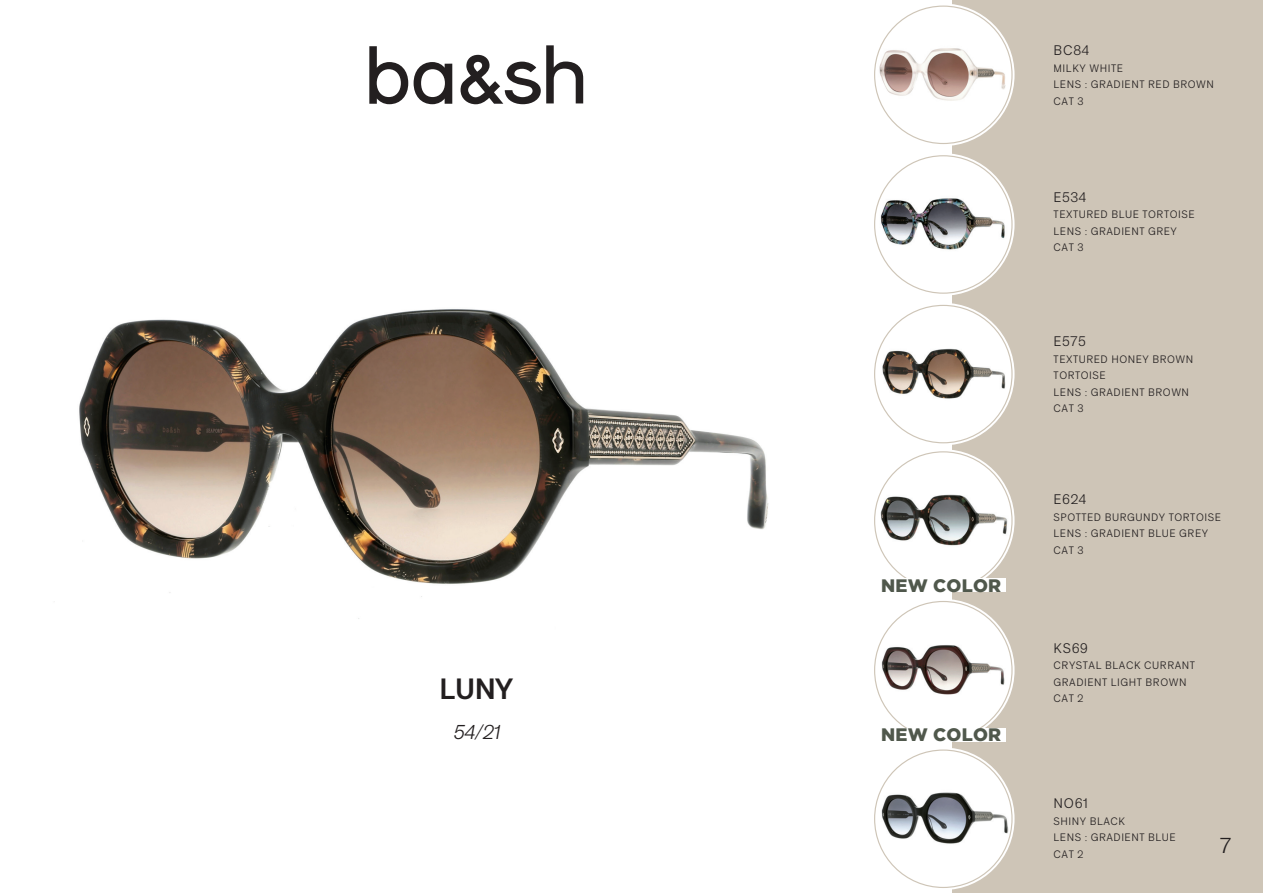
<style>
.page{position:relative;width:1263px;height:893px;background:#fff}
.page>*{position:absolute;margin:0;border:0;box-sizing:border-box;transform-origin:0 0}
.t1{font:700 28.5px "Bash";color:#231f20}
.t2{font:300 21px "bash";color:#231f20}
.t3{font:italic 300 19.5px "bash";color:#231f20}
.t4{font:900 18px "Gotham";letter-spacing:.015em;color:#50584c}
.t5{font:300 13.5px "bash";letter-spacing:.05em;color:#231f20}
.t6{font:300 10.5px/16.5px "bash";letter-spacing:.05em;color:#231f20}
</style>
<div class="page">
<div style="left:952px;top:0;width:311px;height:893px;background:#cec5b7"></div>
<svg style="left:369px;top:45px;width:214px;height:59px"></svg>
<img style="left:79px;top:309px;width:690px;height:310px">
<div style="left:875px;top:6px;width:137px;height:138px;background:#fff;border-radius:50%"></div>
<img style="left:876px;top:41px;width:136px;height:68px">
<div style="left:875px;top:156px;width:137px;height:137px;background:#fff;border-radius:50%"></div>
<img style="left:875px;top:190px;width:137px;height:68px">
<div style="left:875px;top:305px;width:137px;height:138px;background:#fff;border-radius:50%"></div>
<img style="left:876px;top:340px;width:136px;height:68px">
<div style="left:875px;top:750px;width:137px;height:137px;background:#fff;border-radius:50%"></div>
<img style="left:876px;top:785px;width:136px;height:68px">
<div style="left:875px;top:601px;width:137px;height:138px;background:#fff;border-radius:50%"></div>
<img style="left:876px;top:636px;width:136px;height:68px">
<div style="left:875px;top:452px;width:137px;height:137px;background:#fff;border-radius:50%"></div>
<img style="left:876px;top:487px;width:136px;height:67px">
<div style="left:881px;top:579px;width:124px;height:13px;background:#fff"></div>
<div style="left:881px;top:728px;width:124px;height:13px;background:#fff"></div>
<h1 class="t1" style="left:440px;top:672px;width:75px">LUNY</h1>
<h3 class="t3" style="left:453px;top:717px;width:49px">54/21</h3>
<h3 class="t4" style="left:881px;top:575px;width:122px">NEW COLOR</h3>
<h3 class="t4" style="left:881px;top:724px;width:122px">NEW COLOR</h3>
<p class="t5" style="left:1053px;top:40px;width:37px">BC84</p>
<p class="t6" style="left:1053px;top:59px;width:162px">MILKY WHITE<br>LENS : GRADIENT RED BROWN<br>CAT 3</p>
<p class="t5" style="left:1053px;top:187px;width:34px">E534</p>
<p class="t6" style="left:1053px;top:205px;width:143px">TEXTURED BLUE TORTOISE<br>LENS : GRADIENT GREY<br>CAT 3</p>
<p class="t5" style="left:1053px;top:331px;width:34px">E575</p>
<p class="t6" style="left:1053px;top:350px;width:141px">TEXTURED HONEY BROWN<br>TORTOISE<br>LENS : GRADIENT BROWN<br>CAT 3</p>
<p class="t5" style="left:1053px;top:489px;width:34px">E624</p>
<p class="t6" style="left:1053px;top:508px;width:169px">SPOTTED BURGUNDY TORTOISE<br>LENS : GRADIENT BLUE GREY<br>CAT 3</p>
<p class="t5" style="left:1053px;top:638px;width:36px">KS69</p>
<p class="t6" style="left:1053px;top:656px;width:143px">CRYSTAL BLACK CURRANT<br>GRADIENT LIGHT BROWN<br>CAT 2</p>
<p class="t5" style="left:1053px;top:793px;width:36px">NO61</p>
<p class="t6" style="left:1053px;top:812px;width:124px">SHINY BLACK<br>LENS : GRADIENT BLUE<br>CAT 2</p>
<h2 class="t2" style="left:1220px;top:830px;width:12px">7</h2>
</div>
